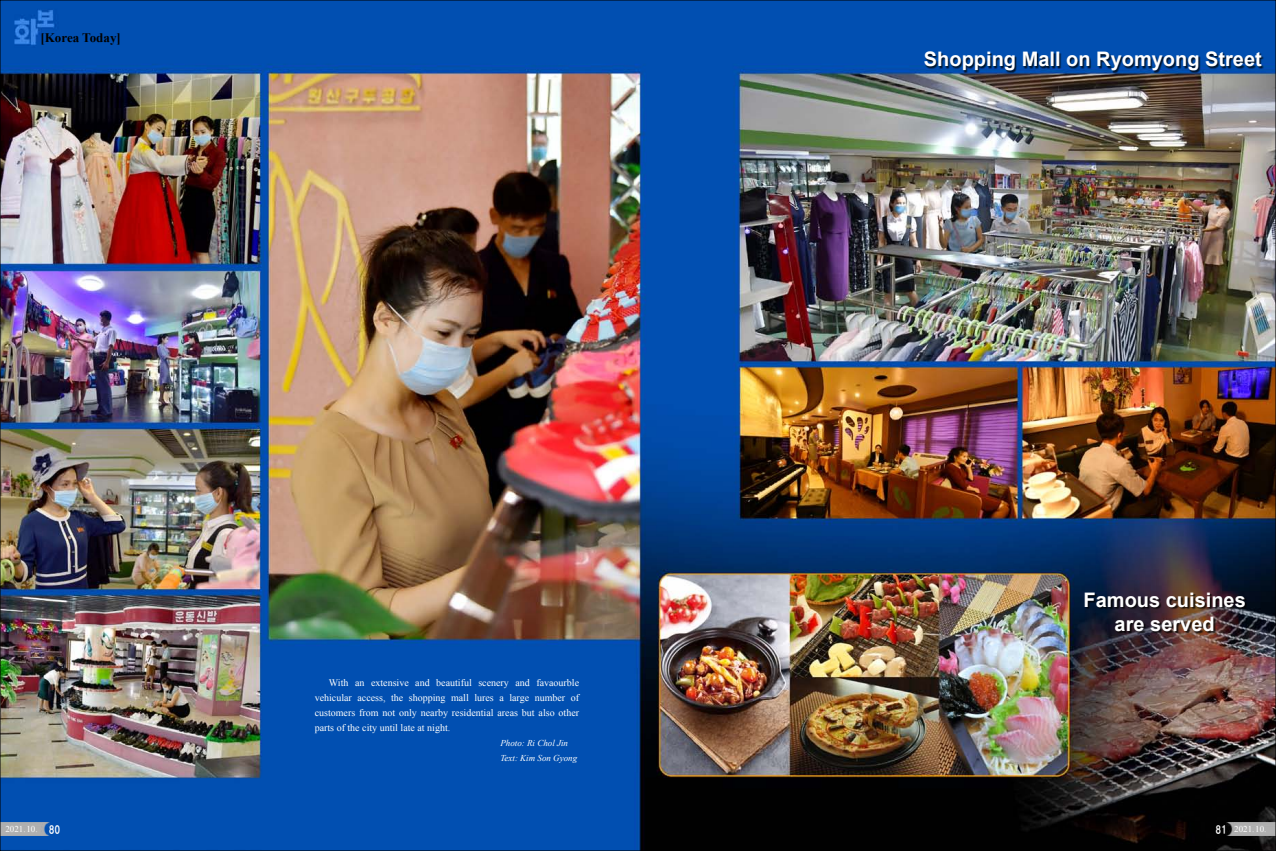
<style>
.page{position:relative;width:1276px;height:851px;background:#fff}
.page>*{position:absolute;margin:0;border:0;box-sizing:border-box;transform-origin:0 0}
.t1{font:700 20px/24px "Arial";color:#fff;text-align:center}
.t2{font:700 13px "Times New Roman";color:#000}
.t3{font:10px/15px "Times New Roman";color:#fff;text-align:justify}
.t4{font:italic 9px/15px "Times New Roman";color:#fff}
.t5{font:9px "Times New Roman";color:#fff}
.s1{font-family:"WK Gothic";font-size:10px}
</style>
<div class="page">
<img style="left:0;top:0;width:1276px;height:850px">
<h2 class="t2" style="left:41px;top:28px;width:82px">[Korea Today]</h2>
<p class="t3" style="left:315px;top:674px;width:266px;text-indent:14px">With an extensive and beautiful scenery and favaourble vehicular access, the shopping mall lures a large number of customers from not only nearby residential areas but also other parts of the city until late at night.</p>
<p class="t4" style="left:500px;top:734px;width:78px">Photo: Ri Chol Jin<br>Text: Kim Son Gyong</p>
<h1 class="t1" style="left:924px;top:48px;width:339px">Shopping Mall on Ryomyong Street</h1>
<h1 class="t1" style="left:1083px;top:589px;width:164px">Famous cuisines are served</h1>
<p class="t5" style="left:5px;top:822px;width:57px">2021. 10. <span class="s1">80</span></p>
<p class="t5" style="left:1215px;top:822px;width:52px"><span class="s1">81</span> 2021. 10.</p>
</div>
